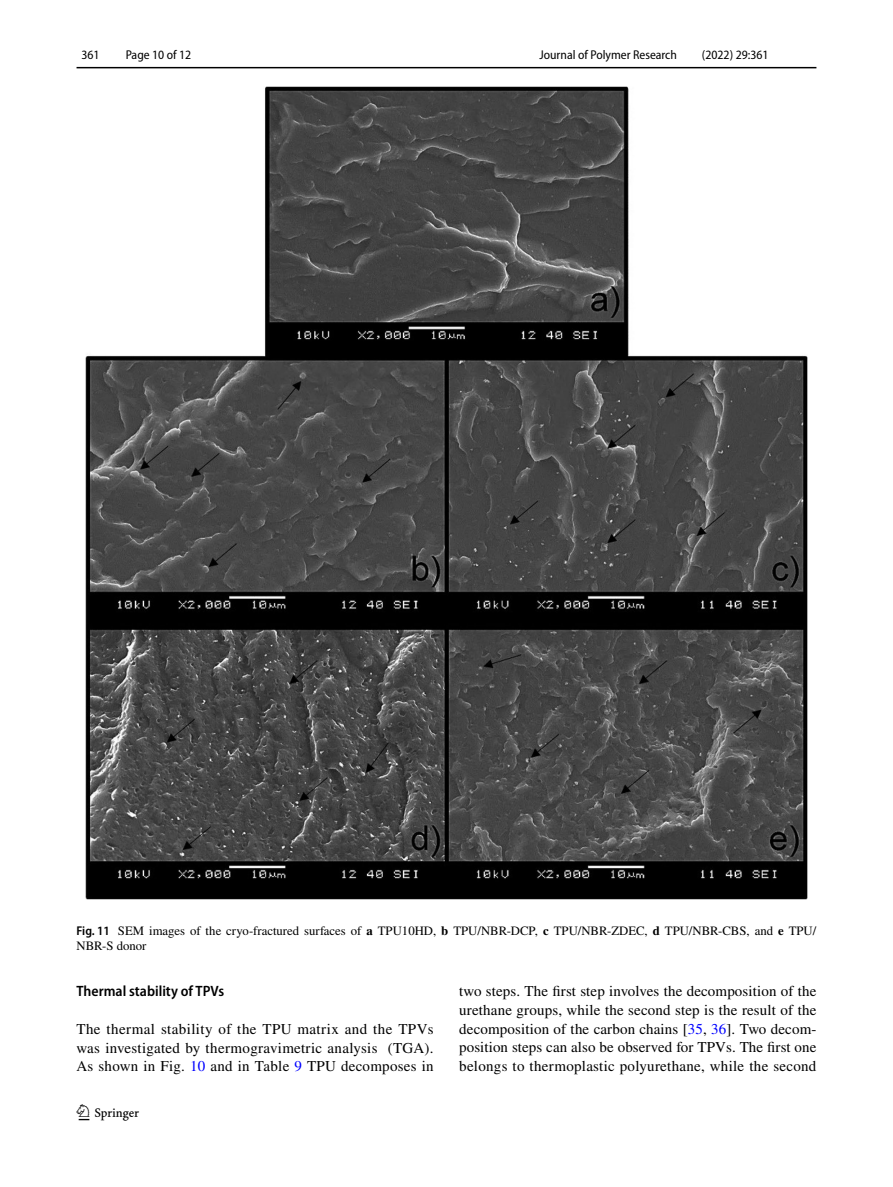
<style>
.page{position:relative;width:893px;height:1187px;background:#fff}
.page>*{position:absolute;margin:0;border:0;box-sizing:border-box;transform-origin:0 0}
.t1{font:22.5px "Springnew Regular 2";color:#000}
.t2{font:15px/18.8px "STIX";letter-spacing:.02em;color:#000;text-align:justify}
.t3{font:600 semi-condensed 15px "Myriad Pro";color:#000}
.t4{font:12.75px/15px "STIX";color:#000}
.t5{font:semi-condensed 12.75px "Myriad Pro";color:#000}
.s1{font-family:"Myriad Pro";font-weight:600;font-stretch:semi-condensed}
.s2{font-weight:700}
.s3{color:#00f}
</style>
<div class="page">
<hr style="left:77px;top:67px;width:739px;height:1px;background:#000">
<img style="left:85px;top:87px;width:723px;height:812px">
<p class="t5" style="left:82px;top:48px;width:20px">361</p>
<p class="t5" style="left:126px;top:48px;width:67px">Page 10 of 12</p>
<p class="t5" style="left:540px;top:48px;width:139px">Journal of Polymer Research</p>
<p class="t5" style="left:702px;top:48px;width:68px">(2022) 29:361</p>
<p class="t4" style="left:77px;top:923px;width:741px"><span class="s1">Fig. 11</span> SEM images of the cryo-fractured surfaces of <span class="s2">a</span> TPU10HD, <span class="s2">b</span> TPU/NBR-DCP, <span class="s2">c</span> TPU/NBR-ZDEC, <span class="s2">d</span> TPU/NBR-CBS, and <span class="s2">e</span> TPU/<br>NBR-S donor</p>
<p class="t3" style="left:77px;top:983px;width:149px">Thermal stability of TPVs</p>
<p class="t2" style="left:77px;top:1020px;width:359px">The thermal stability of the TPU matrix and the TPVs was investigated by thermogravimetric analysis (TGA).<br>As shown in Fig. <span class="s3">10</span> and in Table <span class="s3">9</span> TPU decomposes in</p>
<h1 class="t1" style="left:79px;top:1104px;width:62px">1 3</h1>
<p class="t2" style="left:459px;top:982px;width:359px">two steps. The first step involves the decomposition of the urethane groups, while the second step is the result of the decomposition of the carbon chains [<span class="s3">35</span>, <span class="s3">36</span>]. Two decom&shy;position steps can also be observed for TPVs. The first one belongs to thermoplastic polyurethane, while the second</p>
</div>
